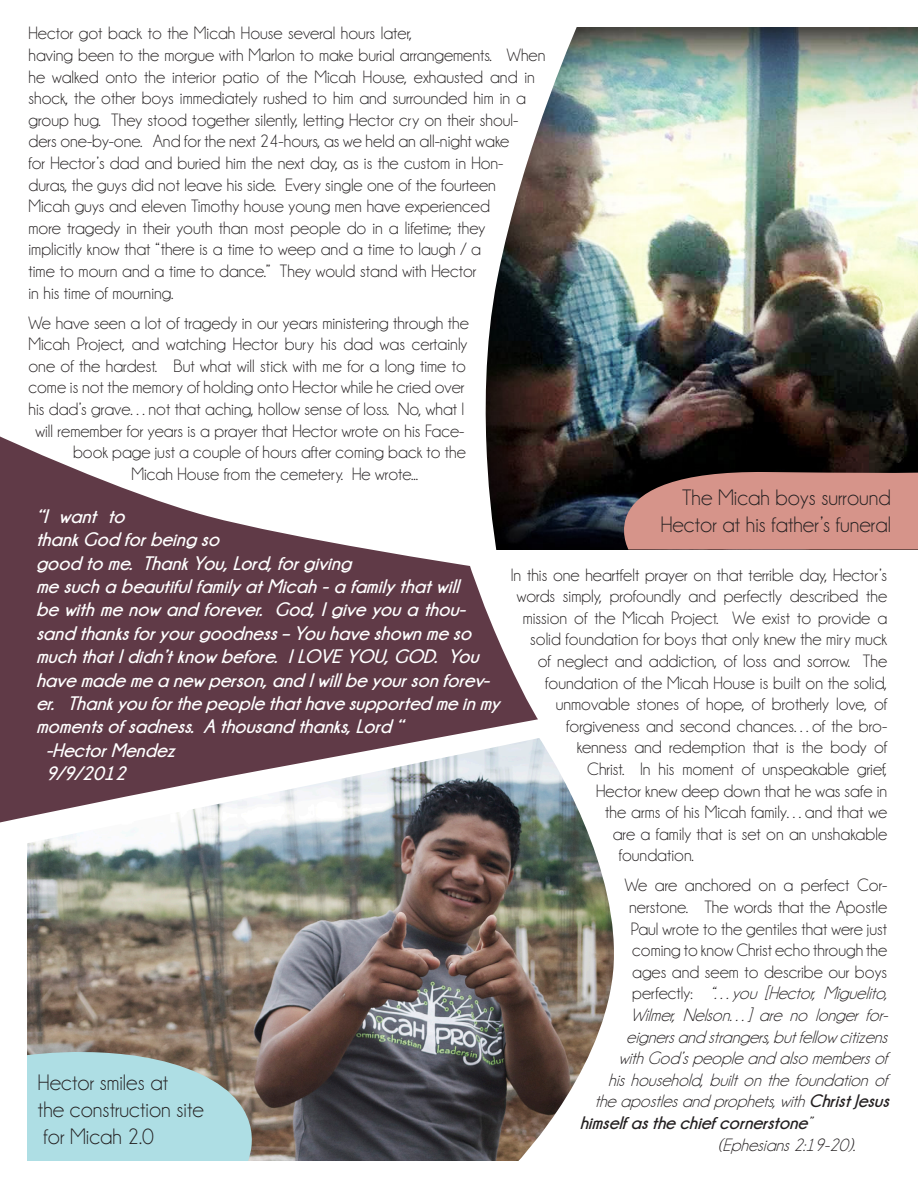
<style>
.page{position:relative;width:918px;height:1188px;background:#fff}
.page>*{position:absolute;margin:0;border:0;box-sizing:border-box;transform-origin:0 0}
.t1{font:22.5px "Champagne&Limousines";color:#231f20}
.t2{font:italic 700 19.5px/23.4px "Champagne&Limousines";color:#fff}
.t3{font:18px/21.6px "Champagne&Limousines";color:#231f20}
.t4{font:italic 18px "Champagne&Limousines";color:#231f20}
.t5{font:italic 700 18px "Champagne&Limousines";color:#231f20}
.s1{font-style:normal}
.s2{font-weight:700}
.s3{font-weight:400}
</style>
<div class="page">
<img style="left:486px;top:27px;width:432px;height:522px">
<svg style="left:0;top:436px;width:538px;height:386px;fill:#603a47"></svg>
<img style="left:27px;top:738px;width:587px;height:423px">
<svg style="left:27px;top:1041px;width:245px;height:120px;background:#a4c3c4"></svg>
<svg style="left:586px;top:470px;width:332px;height:80px;background:#ae7a74"></svg>
<p class="t3" style="left:28px;top:23px;width:518px">Hector got back to the Micah House several hours later,<br>having been to the morgue with Marlon to make burial arrangements. When he walked onto the interior patio of the Micah House, exhausted and in shock, the other boys immediately rushed to him and surrounded him in a group hug. They stood together silently, letting Hector cry on their shoul&shy;ders one-by-one. And for the next 24-hours, as we held an all-night wake<br>for Hector’s dad and buried him the next day, as is the custom in Hon&shy;duras, the guys did not leave his side. Every single one of the fourteen<br>Micah guys and eleven Timothy house young men have experienced<br>more tragedy in their youth than most people do in a lifetime; they<br>implicitly know that “there is a time to weep and a time to laugh / a<br>time to mourn and a time to dance.” They would stand with Hector<br>in his time of mourning.</p>
<p class="t3" style="left:28px;top:312px;width:442px">We have seen a lot of tragedy in our years ministering through the</p>
<p class="t3" style="left:28px;top:334px;width:441px">Micah Project, and watching Hector bury his dad was certainly</p>
<p class="t3" style="left:28px;top:355px;width:439px">one of the hardest. But what will stick with me for a long time to</p>
<p class="t3" style="left:28px;top:377px;width:437px">come is not the memory of holding onto Hector while he cried over</p>
<p class="t3" style="left:28px;top:398px;width:437px">his dad’s grave…not that aching, hollow sense of loss. No, what I</p>
<p class="t3" style="left:36px;top:420px;width:430px">will remember for years is a prayer that Hector wrote on his Face-</p>
<p class="t3" style="left:73px;top:442px;width:394px">book page just a couple of hours after coming back to the</p>
<p class="t3" style="left:132px;top:463px;width:288px">Micah House from the cemetery. He wrote...</p>
<p class="t2" style="left:36px;top:504px;width:471px">“I want to<br>thankGod forbeing so<br>good to me. ThankYou,Lord,forgiving<br>me sucha beautifulfamilyatMicah-a familythatwill<br>be withme now and forever. God,Igive youa thou&shy;sand thanksforyourgoodness–Youhave shownme so muchthatIdidn’tknow before. ILOVEYOU,GOD. You have made me a new person,and Iwillbe yoursonforev&shy;er. Thankyouforthe people thathave supported me inmy momentsofsadness. A thousand thanks,Lord “</p>
<p class="t2" style="left:46px;top:738px;width:136px">-HectorMendez</p>
<p class="t2" style="left:46px;top:762px;width:87px">9/9/2012</p>
<p class="t1" style="left:38px;top:1071px;width:132px">Hector smiles at</p>
<p class="t1" style="left:38px;top:1098px;width:168px">the construction site</p>
<p class="t1" style="left:44px;top:1125px;width:112px">for Micah 2.0</p>
<p class="t1" style="left:682px;top:486px;width:210px">The Micah boys surround</p>
<p class="t1" style="left:661px;top:513px;width:232px">Hector at his father’s funeral</p>
<p class="t3" style="left:511px;top:564px;width:378px">In this one heartfelt prayer on that terrible day, Hector’s</p>
<p class="t3" style="left:517px;top:586px;width:372px">words simply, profoundly and perfectly described the</p>
<p class="t3" style="left:523px;top:607px;width:366px">mission of the Micah Project. We exist to provide a</p>
<p class="t3" style="left:530px;top:629px;width:358px">solid foundation for boys that only knew the miry muck</p>
<p class="t3" style="left:538px;top:650px;width:351px">of neglect and addiction, of loss and sorrow. The</p>
<p class="t3" style="left:545px;top:672px;width:343px">foundation of the Micah House is built on the solid,</p>
<p class="t3" style="left:556px;top:694px;width:333px">unmovable stones of hope, of brotherly love, of</p>
<p class="t3" style="left:566px;top:715px;width:322px">forgiveness and second chances…of the bro-</p>
<p class="t3" style="left:577px;top:737px;width:312px">kenness and redemption that is the body of</p>
<p class="t3" style="left:587px;top:758px;width:302px">Christ. In his moment of unspeakable grief,</p>
<p class="t3" style="left:596px;top:780px;width:293px">Hector knew deep down that he was safe in</p>
<p class="t3" style="left:605px;top:802px;width:283px">the arms of his Micah family…and that we</p>
<p class="t3" style="left:613px;top:823px;width:276px">are a family that is set on an unshakable</p>
<p class="t3" style="left:619px;top:845px;width:77px">foundation.</p>
<p class="t3" style="left:625px;top:875px;width:264px">We are anchored on a perfect Cor-</p>
<p class="t3" style="left:629px;top:896px;width:259px">nerstone. The words that the Apostle</p>
<p class="t3" style="left:631px;top:918px;width:258px">Paul wrote to the gentiles that were just</p>
<p class="t3" style="left:632px;top:940px;width:256px">coming to know Christ echo through the</p>
<p class="t3" style="left:632px;top:961px;width:256px">ages and seem to describe our boys</p>
<p class="t4" style="left:632px;top:984px;width:261px"><span class="s1">p e r f e c t l y :</span> “…you [Hector, Miguelito,</p>
<p class="t4" style="left:631px;top:1006px;width:263px">Wilmer, Nelson…] are no longer for-</p>
<p class="t4" style="left:626px;top:1028px;width:267px">eignersand strangers,butfellow citizens</p>
<p class="t4" style="left:619px;top:1049px;width:275px">withGod’speopleand also membersof</p>
<p class="t4" style="left:608px;top:1071px;width:285px">his household, built on the foundation of</p>
<p class="t4" style="left:595px;top:1092px;width:301px">theapostlesand prophets,with<span class="s2">ChristJesus</span></p>
<p class="t5" style="left:580px;top:1113px;width:238px">himselfasthe chiefcornerstone<span class="s3">”</span></p>
<p class="t4" style="left:718px;top:1136px;width:144px">(Ephesians2:19-20).</p>
</div>
